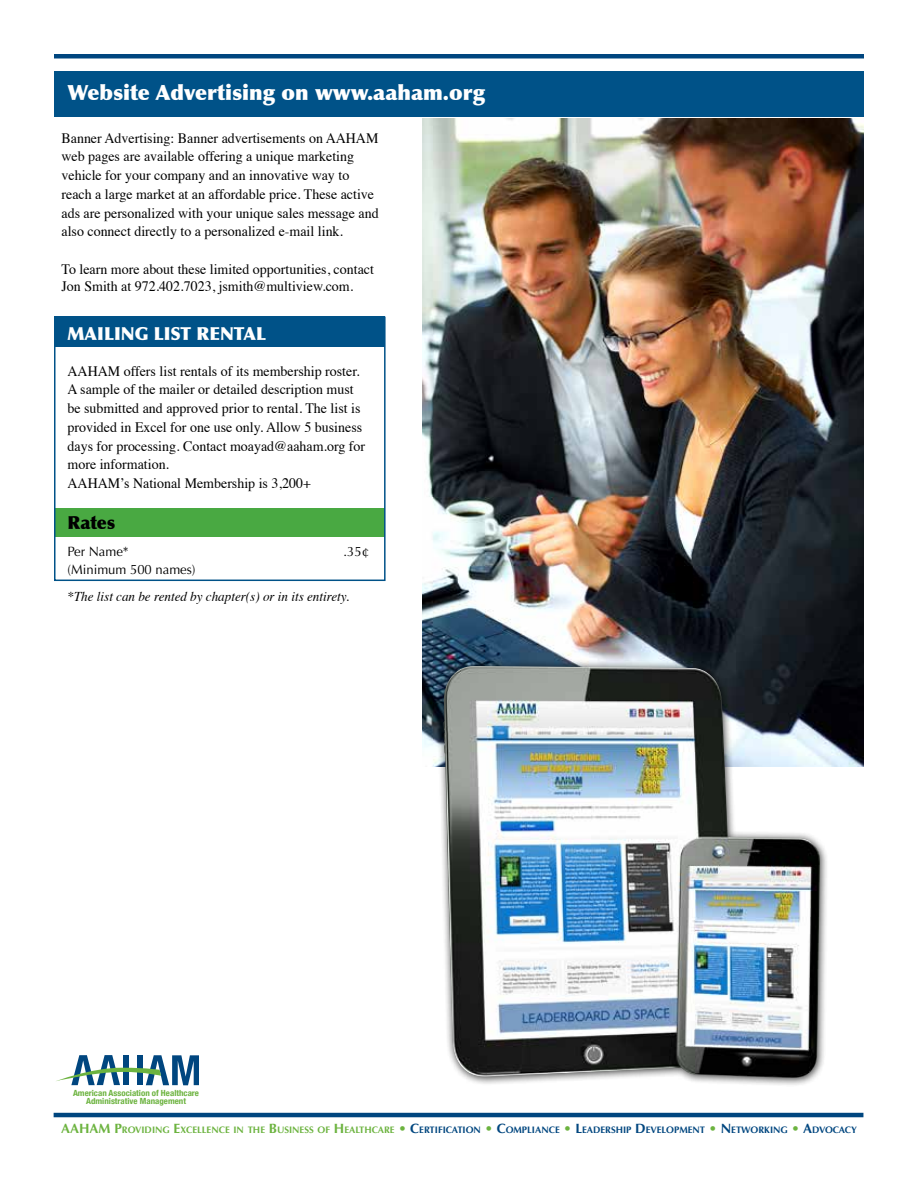
<style>
.page{position:relative;width:918px;height:1188px;background:#fff}
.page>*{position:absolute;margin:0;border:0;box-sizing:border-box;transform-origin:0 0}
.t1{font:900 21px "Optima";color:#fff}
.t2{font:900 18px "Optima";color:#fff}
.t3{font:900 18px "Optima";color:#000}
.t4{font:14.4px/18.8px "Times";color:#000}
.t5{font:italic 13.5px "Times";color:#000}
.t6{font:13.5px "Optima";color:#000}
.t7{font:700 13.5px "Optima";color:#6cb33f}
.t8{font:700 9.45px "Optima";color:#00467f}
.t9{font:700 condensed 8.4px/8.2px "Helvetica Neue";color:#6cb33f;text-align:center;scale:1.05 1}
.s1{font-size:13.5px;color:#6cb33f}
.s2{color:#6cb33f}
.s3{font-size:13.5px}
</style>
<div class="page">
<img style="left:422px;top:119px;width:442px;height:648px">
<div style="left:436px;top:659px;width:393px;height:428px;background:#000;opacity:.75"></div>
<img style="left:444px;top:666px;width:376px;height:412px">
<div style="left:54px;top:508px;width:330px;height:28px;background:#49a942"></div>
<div style="left:54px;top:317px;width:332px;height:264px;border:2px solid #005288"></div>
<div style="left:55px;top:316px;width:330px;height:31px;background:#005288"></div>
<hr style="left:54px;top:1113px;width:809px;height:4px;background:#00467f">
<svg style="left:56px;top:1055px;width:143px;height:30px"></svg>
<hr style="left:54px;top:54px;width:810px;height:4px;background:#00467f">
<div style="left:54px;top:71px;width:810px;height:46px;background:#005288"></div>
<h1 class="t1" style="left:68px;top:79px;width:419px">Website Advertising on www.aaham.org</h1>
<p class="t4" style="left:62px;top:127px;width:319px">Banner Advertising: Banner advertisements on AAHAM web pages are available offering a unique marketing vehicle for your company and an innovative way to reach a large market at an affordable price. These active ads are personalized with your unique sales message and also connect directly to a personalized e-mail link.</p>
<p class="t4" style="left:62px;top:259px;width:314px;line-height:17.2px">To learn more about these limited opportunities, contact<br>Jon Smith at 972.402.7023, jsmith@multiview.com.</p>
<p class="t2" style="left:68px;top:322px;width:200px">MAILING LIST RENTAL</p>
<p class="t4" style="left:68px;top:360px;width:299px">AAHAM offers list rentals of its membership roster.<br>A sample of the mailer or detailed description must be submitted and approved prior to rental. The list is provided in Excel for one use only. Allow 5 business days for processing. Contact moayad@aaham.org for more information.<br>AAHAM’s National Membership is 3,200+</p>
<p class="t3" style="left:68px;top:511px;width:49px">Rates</p>
<p class="t6" style="left:68px;top:543px;width:63px">Per Name*</p>
<p class="t6" style="left:344px;top:543px;width:27px">.35¢</p>
<p class="t6" style="left:68px;top:561px;width:130px">(Minimum 500 names)</p>
<p class="t5" style="left:68px;top:584px;width:283px">*The list can be rented by chapter(s) or in its entirety.</p>
<p class="t9" style="left:73px;top:1089px;width:122px">American Association of Healthcare<br>Administrative Management</p>
<p class="t7" style="left:61px;top:1120px;width:11px">AAHAM</p>
<p class="t8" style="left:114px;top:1124px;width:744px"><span class="s1">P</span><span class="s2">ROVIDING</span> <span class="s1">E</span><span class="s2">XCELLENCE IN THE</span> <span class="s1">B</span><span class="s2">USINESS OF</span> <span class="s1">H</span> <span class="s2">EALTHCARE</span> <span class="s1">•</span> <span class="s3">C</span>ERTIFICATION <span class="s1">•</span> <span class="s3">C</span>OMPLIANCE <span class="s1">•</span> <span class="s3">L</span>EADERSHIP <span class="s3">D</span> EVELOPMENT <span class="s1">•</span> <span class="s3">N</span> ETWORKING <span class="s1">•</span> <span class="s3">A</span>DVOCACY</p>
</div>
